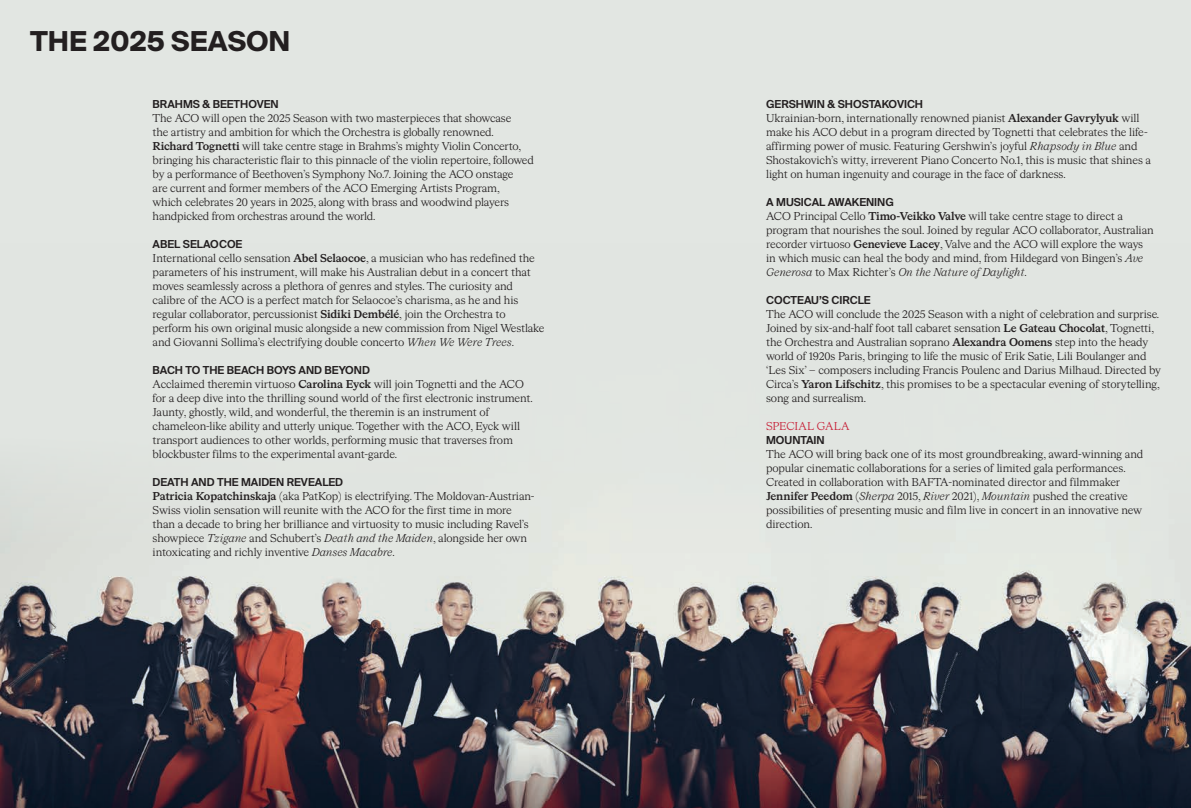
<style>
.page{position:relative;width:1191px;height:808px;background:#e2e6e2}
.page>*{position:absolute;margin:0;border:0;box-sizing:border-box;transform-origin:0 0}
.t1{font:700 27.5px "Suisse Intl";color:#231f20}
.t2{font:11px/14px "HW Cigars";letter-spacing:-.01em;color:#231f20}
.t3{font:600 11px "Suisse Intl";color:#231f20}
.t4{font:11px "Cigars italic";color:#231f20}
.t5{font:11px "HW Cigars";letter-spacing:.005em;color:#c71e36}
.s1{font-weight:600}
.s2{font-family:"Cigars italic"}
.s3{font-family:"HW Cigars"}
</style>
<div class="page">
<img style="left:0;top:508px;width:1191px;height:300px">
<h1 class="t1" style="left:30px;top:25px;width:262px">THE 2025 SEASON</h1>
<p class="t3" style="left:153px;top:98px;width:128px">BRAHMS &amp; BEETHOVEN</p>
<p class="t2" style="left:153px;top:111px;width:382px">The ACO will open the 2025 Season with two masterpieces that showcase<br>the artistry and ambition for which the Orchestra is globally renowned.<br><span class="s1">Richard Tognetti</span> will take centre stage in Brahms’s mighty Violin Concerto, bringing his characteristic flair to this pinnacle of the violin repertoire, followed by a performance of Beethoven’s Symphony No.7. Joining the ACO onstage<br>are current and former members of the ACO Emerging Artists Program,<br>which celebrates 20 years in 2025, along with brass and woodwind players handpicked from orchestras around the world.</p>
<p class="t3" style="left:153px;top:238px;width:91px">ABEL SELAOCOE</p>
<p class="t2" style="left:153px;top:250px;width:393px">International cello sensation <span class="s1">Abel Selaocoe</span>, a musician who has redefined the parameters of his instrument, will make his Australian debut in a concert that moves seamlessly across a plethora of genres and styles. The curiosity and calibre of the ACO is a perfect match for Selaocoe’s charisma, as he and his regular collaborator, percussionist <span class="s1">Sidiki Dembélé</span>, join the Orchestra to perform his own original music alongside a new commission from Nigel Westlake and Giovanni Sollima’s electrifying double concerto <span class="s2">When We Were Trees</span>.</p>
<p class="t3" style="left:153px;top:364px;width:219px">BACH TO THE BEACH BOYS AND BEYOND</p>
<p class="t2" style="left:153px;top:376px;width:381px">Acclaimed theremin virtuoso <span class="s1">Carolina Eyck</span> will join Tognetti and the ACO for a deep dive into the thrilling sound world of the first electronic instrument.<br>Jaunty, ghostly, wild, and wonderful, the theremin is an instrument of chameleon-like ability and utterly unique. Together with the ACO, Eyck will transport audiences to other worlds, performing music that traverses from blockbuster films to the experimental avant-garde.</p>
<p class="t3" style="left:153px;top:476px;width:192px">DEATH AND THE MAIDEN REVEALED</p>
<p class="t2" style="left:153px;top:488px;width:383px"><span class="s1">Patricia Kopatchinskaja</span> (aka PatKop) is electrifying. The Moldovan-Austrian-Swiss violin sensation will reunite with the ACO for the first time in more than a decade to bring her brilliance and virtuosity to music including Ravel’s showpiece <span class="s2">Tzigane</span> and Schubert’s <span class="s2">Death and the Maiden</span>, alongside her own intoxicating and richly inventive <span class="s2">Danses Macabre</span>.</p>
<p class="t3" style="left:766px;top:98px;width:158px">GERSHWIN &amp; SHOSTAKOVICH</p>
<p class="t2" style="left:766px;top:110px;width:386px">Ukrainian-born, internationally renowned pianist <span class="s1">Alexander Gavrylyuk</span> will make his ACO debut in a program directed by Tognetti that celebrates the life&shy;affirming power of music. Featuring Gershwin’s joyful <span class="s2">Rhapsody in Blue</span> and Shostakovich’s witty, irreverent Piano Concerto No.1, this is music that shines a light on human ingenuity and courage in the face of darkness.</p>
<p class="t3" style="left:766px;top:195px;width:129px">A MUSICAL AWAKENING</p>
<p class="t2" style="left:766px;top:208px;width:389px">ACO Principal Cello <span class="s1">Timo-Veikko Valve</span> will take centre stage to direct a program that nourishes the soul. Joined by regular ACO collaborator, Australian recorder virtuoso <span class="s1">Genevieve Lacey</span>, Valve and the ACO will explore the ways in which music can heal the body and mind, from Hildegard von Bingen’s <span class="s2">Ave</span></p>
<p class="t4" style="left:766px;top:265px;width:262px">Generosa <span class="s3">to Max Richter’s</span> On the Nature of Daylight<span class="s3">.</span></p>
<p class="t3" style="left:766px;top:293px;width:106px">COCTEAU’S CIRCLE</p>
<p class="t2" style="left:766px;top:306px;width:396px">The ACO will conclude the 2025 Season with a night of celebration and surprise.<br>Joined by six-and-half foot tall cabaret sensation <span class="s1">Le Gateau Chocolat</span>, Tognetti, the Orchestra and Australian soprano <span class="s1">Alexandra Oomens</span> step into the heady world of 1920s Paris, bringing to life the music of Erik Satie, Lili Boulanger and ‘Les Six’ – composers including Francis Poulenc and Darius Milhaud. Directed by Circa’s <span class="s1">Yaron Lifschitz</span>, this promises to be a spectacular evening of storytelling, song and surrealism.</p>
<p class="t5" style="left:766px;top:418px;width:85px">SPECIAL GALA</p>
<p class="t3" style="left:766px;top:433px;width:60px">MOUNTAIN</p>
<p class="t2" style="left:766px;top:446px;width:378px">The ACO will bring back one of its most groundbreaking, award-winning and popular cinematic collaborations for a series of limited gala performances.<br>Created in collaboration with BAFTA-nominated director and filmmaker <span class="s1">Jennifer Peedom</span> (<span class="s2">Sherpa</span> 2015, <span class="s2">River</span> 2021), <span class="s2">Mountain</span> pushed the creative possibilities of presenting music and film live in concert in an innovative new direction.</p>
</div>
